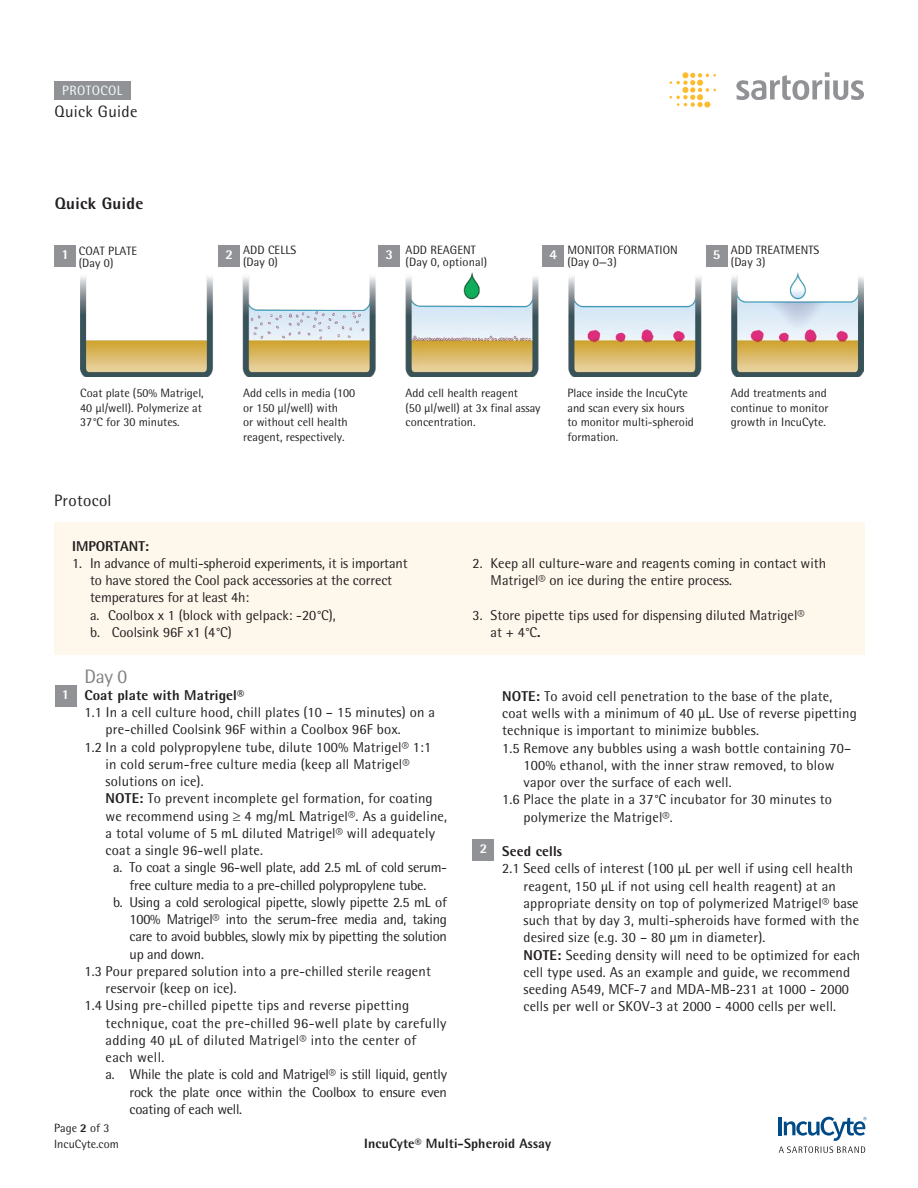
<style>
.page{position:relative;width:918px;height:1188px;background:#fff}
.page>*{position:absolute;margin:0;border:0;box-sizing:border-box;transform-origin:0 0}
.t1{font:19.5px "Sartorius Rotis Sans 2013";color:#808285}
.t2{font:800 16.65px "Sartorius Rotis Sans 2013";letter-spacing:.02em;color:#231f20}
.t3{font:16.5px "Sartorius Rotis Sans 2013";letter-spacing:.02em;color:#231f20}
.protocol_lettered_su{font:14.25px/17.2px "Sartorius Rotis Sans 2013";letter-spacing:.01em;color:#231f20}
.protocol_lettered_su-2{font:14.25px/17.2px "Sartorius Rotis Sans 2013";letter-spacing:-.01em;color:#231f20}
.protocol_lettered_su-3{font:14.25px/17.2px "Sartorius Rotis Sans 2013";letter-spacing:-.02em;color:#231f20;text-align:center}
.t4{font:800 14.25px "Sartorius Rotis Sans 2013";letter-spacing:.01em;color:#231f20}
.t5{font:800 13.65px "Sartorius Rotis Sans 2013";color:#fff}
.t6{font:800 13.5px "Sartorius Rotis Sans 2013";letter-spacing:.01em;color:#231f20}
.t7{font:13.5px "Sartorius Rotis Sans 2013";letter-spacing:.03em;color:#f4ffff}
.t8{font:800 13.5px "Sartorius Rotis Sans 2013";color:#fff}
.t9{font:12.15px/14.4px "Sartorius Rotis Sans 2013";color:#231f20}
.t10{font:12px/16.5px "Sartorius Rotis Sans 2013";color:#231f20}
.s1{font-weight:800}
</style>
<div class="page">
<div style="left:54px;top:81px;width:77px;height:18px;background:#919295"></div>
<svg style="left:779px;top:1117px;width:87px;height:36px"></svg>
<svg style="left:670px;top:72px;width:46px;height:36px"></svg>
<svg style="left:736px;top:72px;width:128px;height:28px"></svg>
<div style="left:55px;top:685px;width:22px;height:21px;background:#919295"></div>
<div style="left:473px;top:839px;width:21px;height:22px;background:#919295"></div>
<div style="left:54px;top:523px;width:810px;height:132px;background:#fef8ec"></div>
<img style="left:81px;top:273px;width:783px;height:104px">
<div style="left:219px;top:246px;width:21px;height:21px;background:#919295"></div>
<div style="left:55px;top:246px;width:21px;height:21px;background:#919295"></div>
<div style="left:379px;top:246px;width:21px;height:21px;background:#919295"></div>
<div style="left:706px;top:246px;width:21px;height:21px;background:#919295"></div>
<div style="left:542px;top:246px;width:22px;height:21px;background:#919295"></div>
<p class="t7" style="left:62px;top:82px;width:61px">PROTOCOL</p>
<p class="t3" style="left:55px;top:102px;width:84px">Quick Guide</p>
<p class="t2" style="left:55px;top:193px;width:90px">Quick Guide</p>
<p class="t9" style="left:79px;top:244px;width:60px;line-height:12.1px">COAT PLATE (Day 0)</p>
<p class="t9" style="left:243px;top:244px;width:55px;line-height:12.1px">ADD CELLS (Day 0)</p>
<p class="t9" style="left:406px;top:244px;width:83px;line-height:12.1px">ADD REAGENT (Day 0, optional)</p>
<p class="t9" style="left:731px;top:244px;width:90px;line-height:12.1px">ADD TREATMENTS (Day 3)</p>
<p class="t9" style="left:567px;top:244px;width:112px;line-height:12.1px">MONITOR FORMATION (Day 0—3)</p>
<p class="t5" style="left:62px;top:246px;width:9px">1</p>
<p class="t5" style="left:226px;top:246px;width:9px">2</p>
<p class="t5" style="left:386px;top:246px;width:9px">3</p>
<p class="t5" style="left:549px;top:246px;width:9px">4</p>
<p class="t5" style="left:713px;top:246px;width:9px">5</p>
<p class="t9" style="left:80px;top:386px;width:125px">Coat plate (50% Matrigel,<br>40 µl/well). Polymerize at<br>37°C for 30 minutes.</p>
<p class="t9" style="left:243px;top:386px;width:114px">Add cells in media (100 or 150 µl/well) with<br>or without cell health reagent, respectively.</p>
<p class="t9" style="left:406px;top:386px;width:137px">Add cell health reagent<br>(50 µl/well) at 3x final assay concentration.</p>
<p class="t3" style="left:54px;top:490px;width:59px">Protocol</p>
<p class="t9" style="left:567px;top:386px;width:128px">Place inside the IncuCyte and scan every six hours to monitor multi-spheroid formation.</p>
<p class="t9" style="left:731px;top:386px;width:99px">Add treatments and continue to monitor growth in IncuCyte.</p>
<p class="t4" style="left:72px;top:537px;width:79px">IMPORTANT:</p>
<p class="protocol_lettered_su-2" style="left:90px;top:554px;width:319px;text-indent:-18px">1. In advance of multi-spheroid experiments, it is important to have stored the Cool pack accessories at the correct temperatures for at least 4h:</p>
<p class="protocol_lettered_su" style="left:90px;top:606px;width:247px">a. Coolbox x 1 (block with gelpack: -20°C),</p>
<p class="protocol_lettered_su" style="left:90px;top:623px;width:143px">b. Coolsink 96F x1 (4°C)</p>
<p class="t8" style="left:62px;top:685px;width:9px">1</p>
<p class="t1" style="left:84px;top:665px;width:44px">Day 0</p>
<p class="t4" style="left:84px;top:686px;width:161px">Coat plate with Matrigel®</p>
<p class="protocol_lettered_su" style="left:106px;top:704px;width:331px;text-indent:-21px">1.1 In a cell culture hood, chill plates (10 – 15 minutes) on a pre-chilled Coolsink 96F within a Coolbox 96F box.</p>
<p class="protocol_lettered_su" style="left:106px;top:738px;width:327px;text-indent:-21px">1.2 In a cold polypropylene tube, dilute 100% Matrigel® 1:1 in cold serum-free culture media (keep all Matrigel® solutions on ice).</p>
<p class="protocol_lettered_su" style="left:106px;top:790px;width:343px"><span class="s1">NOTE:</span> To prevent incomplete gel formation, for coating we recommend using ≥ 4 mg/mL Matrigel®. As a guideline, a total volume of 5 mL diluted Matrigel® will adequately coat a single 96-well plate.</p>
<p class="protocol_lettered_su-3" style="left:113px;top:859px;width:335px">a. To coat a single 96-well plate, add 2.5 mL of cold serum&shy;free culture media to a pre-chilled polypropylene tube.</p>
<p class="protocol_lettered_su" style="left:130px;top:893px;width:319px;text-align:justify;text-indent:-16px">b. Using a cold serological pipette, slowly pipette 2.5 mL of 100% Matrigel® into the serum-free media and, taking care to avoid bubbles, slowly mix by pipetting the solution up and down.</p>
<p class="protocol_lettered_su" style="left:106px;top:962px;width:327px;text-indent:-21px">1.3 Pour prepared solution into a pre-chilled sterile reagent reservoir (keep on ice).</p>
<p class="protocol_lettered_su" style="left:106px;top:997px;width:342px;text-indent:-21px">1.4 Using pre-chilled pipette tips and reverse pipetting technique, coat the pre-chilled 96-well plate by carefully adding 40 µL of diluted Matrigel® into the center of each well.</p>
<p class="protocol_lettered_su" style="left:130px;top:1066px;width:319px;text-align:justify;text-indent:-24px">a. While the plate is cold and Matrigel® is still liquid, gently rock the plate once within the Coolbox to ensure even coating of each well.</p>
<p class="protocol_lettered_su" style="left:491px;top:554px;width:337px;text-indent:-18px">2. Keep all culture-ware and reagents coming in contact with<br>Matrigel® on ice during the entire process.</p>
<p class="protocol_lettered_su" style="left:491px;top:606px;width:315px;text-indent:-18px">3. Store pipette tips used for dispensing diluted Matrigel® at + 4°C<span class="s1">.</span></p>
<p class="t8" style="left:480px;top:840px;width:9px">2</p>
<p class="protocol_lettered_su" style="left:502px;top:687px;width:356px"><span class="s1">NOTE:</span> To avoid cell penetration to the base of the plate, coat wells with a minimum of 40 µL. Use of reverse pipetting technique is important to minimize bubbles.</p>
<p class="protocol_lettered_su" style="left:524px;top:739px;width:329px;text-indent:-21px">1.5 Remove any bubbles using a wash bottle containing 70–<br>100% ethanol, with the inner straw removed, to blow vapor over the surface of each well.</p>
<p class="protocol_lettered_su" style="left:524px;top:791px;width:310px;text-indent:-21px">1.6 Place the plate in a 37°C incubator for 30 minutes to polymerize the Matrigel®.</p>
<p class="t4" style="left:502px;top:842px;width:61px">Seed cells</p>
<p class="protocol_lettered_su" style="left:524px;top:860px;width:337px;text-indent:-21px">2.1 Seed cells of interest (100 µL per well if using cell health reagent, 150 µL if not using cell health reagent) at an appropriate density on top of polymerized Matrigel® base such that by day 3, multi-spheroids have formed with the desired size (e.g. 30 – 80 µm in diameter).</p>
<p class="protocol_lettered_su" style="left:524px;top:946px;width:338px"><span class="s1">NOTE:</span> Seeding density will need to be optimized for each cell type used. As an example and guide, we recommend seeding A549, MCF-7 and MDA-MB-231 at 1000 - 2000 cells per well or SKOV-3 at 2000 - 4000 cells per well.</p>
<p class="t10" style="left:54px;top:1120px;width:66px">Page <span class="s1">2</span> of 3<br>IncuCyte.com</p>
<p class="t6" style="left:364px;top:1135px;width:188px">IncuCyte® Multi-Spheroid Assay</p>
</div>
